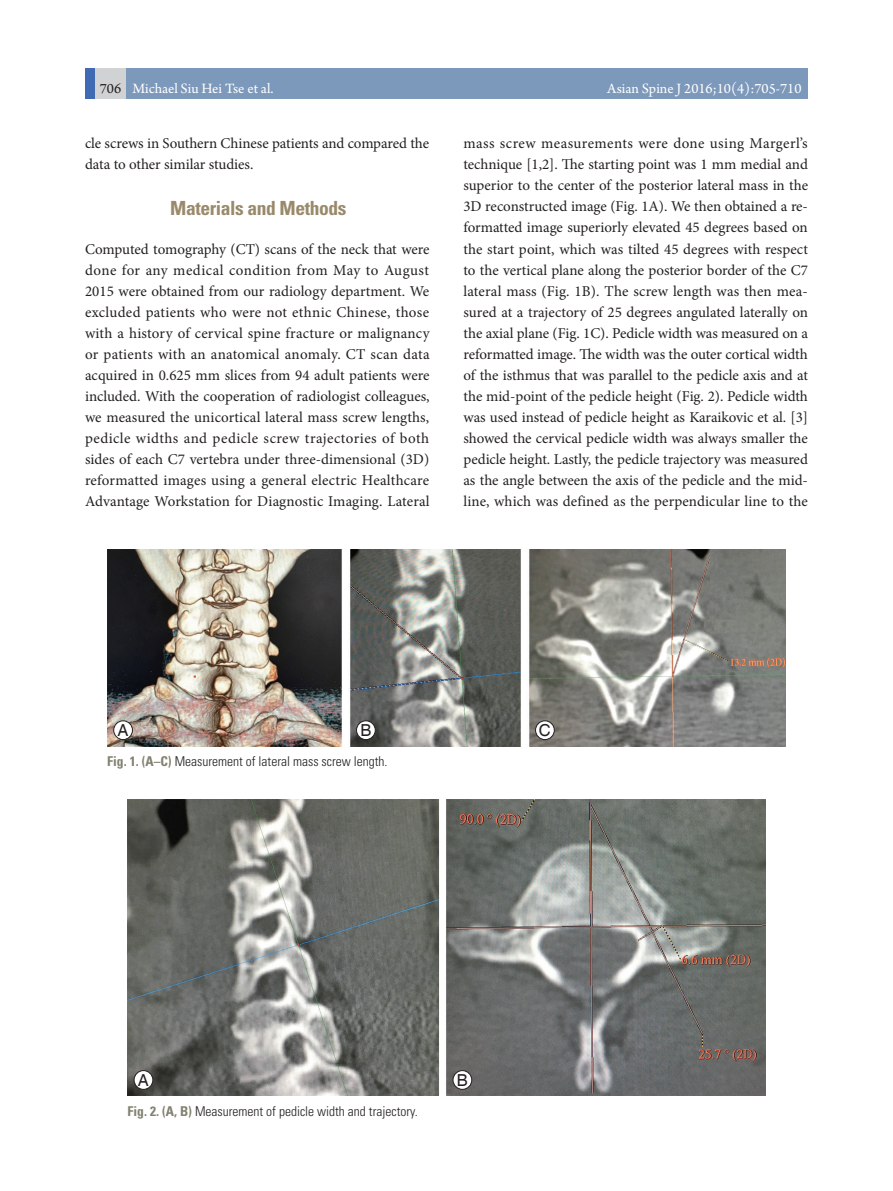
<style>
.page{position:relative;width:893px;height:1191px;background:#fff}
.page>*{position:absolute;margin:0;border:0;box-sizing:border-box;transform-origin:0 0}
.본문_대제목{font:700 condensed 19.5px "Univers LT Std";letter-spacing:-.02em;color:#998a6b}
.t1{font:16.5px "Helvetica";color:#231f20}
.본문_내용_첫문단{font:15px/21px "Minion Pro";letter-spacing:.005em;color:#231f20;text-align:justify}
.본문_내용{font:15px/21px "Minion Pro";letter-spacing:-.005em;color:#231f20}
.t2{font:15px "Arno Pro";color:#fff}
.t3{font:15px "Arno Pro";color:#231f20}
.표_그림설명{font:300 condensed 13.5px "Univers LT Std";color:#231f20}
.s1{font-weight:700;color:#82806e}
</style>
<div class="page">
<div style="left:85px;top:68px;width:58px;height:31px;background:#d1d2d4"></div>
<div style="left:126px;top:68px;width:682px;height:31px;background:#7c98bb"></div>
<div style="left:85px;top:68px;width:10px;height:31px;background:#406ab4"></div>
<img style="left:107px;top:549px;width:679px;height:197px">
<div style="left:114px;top:721px;width:18px;height:18px;background:#fff;border-radius:50%"></div>
<div style="left:114px;top:720px;width:19px;height:19px;border:1px solid #231f20;border-radius:50%"></div>
<div style="left:356px;top:721px;width:19px;height:18px;background:#fff;border-radius:50%"></div>
<div style="left:356px;top:720px;width:19px;height:19px;border:1px solid #231f20;border-radius:50%"></div>
<div style="left:536px;top:721px;width:18px;height:18px;background:#fff;border-radius:50%"></div>
<div style="left:535px;top:720px;width:19px;height:19px;border:1px solid #231f20;border-radius:50%"></div>
<img style="left:128px;top:799px;width:637px;height:296px">
<div style="left:134px;top:1070px;width:19px;height:19px;background:#fff;border-radius:50%"></div>
<div style="left:134px;top:1070px;width:19px;height:19px;border:1px solid #231f20;border-radius:50%"></div>
<div style="left:453px;top:1070px;width:19px;height:19px;background:#fff;border-radius:50%"></div>
<div style="left:453px;top:1070px;width:19px;height:19px;border:1px solid #231f20;border-radius:50%"></div>
<p class="t3" style="left:100px;top:80px;width:23px">706</p>
<p class="t2" style="left:133px;top:80px;width:143px">Michael Siu Hei Tse et al.</p>
<p class="t2" style="left:607px;top:80px;width:196px">Asian Spine J 2016;10(4):705-710</p>
<p class="본문_내용" style="left:85px;top:133px;width:346px">cle screws in Southern Chinese patients and compared the data to other similar studies.</p>
<p class="본문_대제목" style="left:170px;top:196px;width:178px">Materials and Methods</p>
<p class="본문_내용_첫문단" style="left:85px;top:238px;width:346px">Computed tomography (CT) scans of the neck that were done for any medical condition from May to August 2015 were obtained from our radiology department. We excluded patients who were not ethnic Chinese, those with a history of cervical spine fracture or malignancy or patients with an anatomical anomaly. CT scan data acquired in 0.625 mm slices from 94 adult patients were included. With the cooperation of radiologist colleagues, we measured the unicortical lateral mass screw lengths, pedicle widths and pedicle screw trajectories of both sides of each C7 vertebra under three-dimensional (3D) reformatted images using a general electric Healthcare Advantage Workstation for Diagnostic Imaging. Lateral</p>
<p class="본문_내용_첫문단" style="left:463px;top:133px;width:346px">mass screw measurements were done using Margerl’s technique [1,2]. The starting point was 1 mm medial and superior to the center of the posterior lateral mass in the 3D reconstructed image (Fig. 1A). We then obtained a re&shy;formatted image superiorly elevated 45 degrees based on the start point, which was tilted 45 degrees with respect to the vertical plane along the posterior border of the C7 lateral mass (Fig. 1B). The screw length was then mea&shy;sured at a trajectory of 25 degrees angulated laterally on the axial plane (Fig. 1C). Pedicle width was measured on a reformatted image. The width was the outer cortical width of the isthmus that was parallel to the pedicle axis and at the mid-point of the pedicle height (Fig. 2). Pedicle width was used instead of pedicle height as Karaikovic et al. [3] showed the cervical pedicle width was always smaller the pedicle height. Lastly, the pedicle trajectory was measured as the angle between the axis of the pedicle and the mid&shy;line, which was defined as the perpendicular line to the</p>
<p class="t1" style="left:118px;top:720px;width:13px">A</p>
<p class="t1" style="left:360px;top:720px;width:13px">B</p>
<p class="t1" style="left:539px;top:720px;width:13px">C</p>
<p class="표_그림설명" style="left:107px;top:753px;width:282px"><span class="s1">Fig. 1. (A–C)</span> Measurement of lateral mass screw length.</p>
<p class="t1" style="left:138px;top:1070px;width:13px">A</p>
<p class="t1" style="left:457px;top:1070px;width:13px">B</p>
<p class="표_그림설명" style="left:128px;top:1102px;width:292px"><span class="s1">Fig. 2. (A, B)</span> Measurement of pedicle width and trajectory.</p>
</div>
